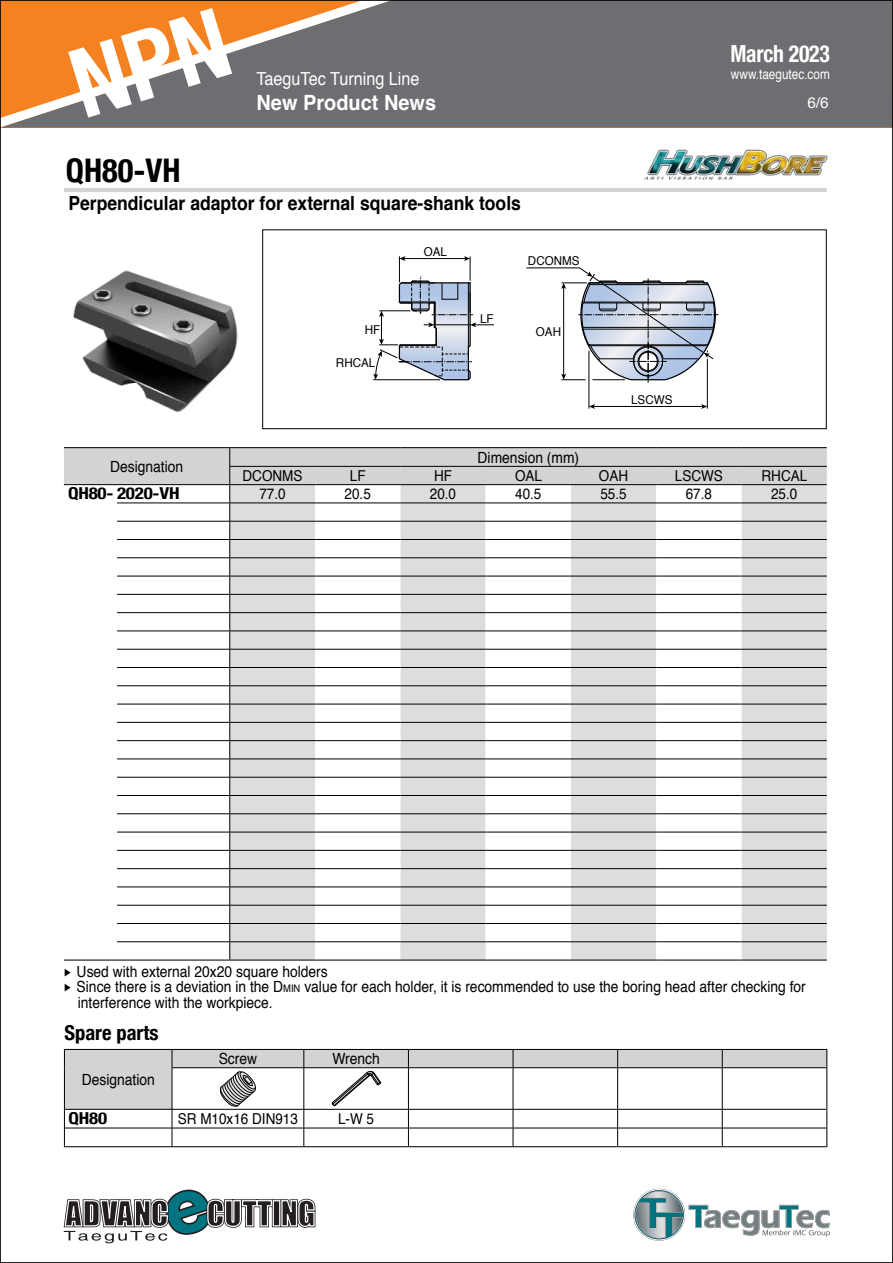
<style>
.page{position:relative;width:893px;height:1263px;background:#fff}
.page>*{position:absolute;margin:0;border:0;box-sizing:border-box;transform-origin:0 0}
.t1{font:700 condensed 32.55px "Helvetica Neue";color:#000}
.t2{font:700 condensed 23.55px "Helvetica Neue";letter-spacing:-.01em;color:#fff;scale:.92 1}
.t3{font:700 21px "Helvetica";color:#fff;scale:.95 1}
.t4{font:700 condensed 20.55px "Helvetica Neue";color:#000}
.t5{font:700 19.5px "Helvetica";color:#000;scale:.9 1}
.t6{font:18px "Helvetica";color:#fff;scale:.9 1}
.t7{font:700 condensed 16.35px "Helvetica Neue";letter-spacing:-.01em;color:#000;scale:1.15 1}
.t8{font:15.45px/15.5px "Helvetica";color:#000;scale:.9 1}
.t9{font:15.3px "Helvetica";color:#fff}
.t10{font:15px "Helvetica";color:#000;scale:.9 1}
.t11{font:13.8px "Helvetica";color:#fff;scale:.85 1}
.t12{font:12.15px "Helvetica";color:#000;scale:.95 1}
.s1{font-size:10.5px}
</style>
<div class="page">
<div style="left:423px;top:2px;width:468px;height:126px;background:#6d6e71"></div>
<svg style="left:2px;top:2px;width:421px;height:126px;background:#9e7c60"></svg>
<svg style="left:63px;top:1189px;width:253px;height:55px"></svg>
<svg style="left:633px;top:1188px;width:197px;height:53px"></svg>
<img style="left:73px;top:270px;width:165px;height:142px">
<div style="left:262px;top:229px;width:565px;height:200px;border:1px solid #000"></div>
<hr style="left:64px;top:188px;width:763px;height:4px;background:#d1d3d4">
<hr style="left:64px;top:447px;width:53px;height:1px;background:#000">
<hr style="left:117px;top:447px;width:113px;height:1px;background:#000">
<hr style="left:230px;top:447px;width:85px;height:1px;background:#000">
<hr style="left:315px;top:447px;width:85px;height:1px;background:#000">
<hr style="left:400px;top:447px;width:86px;height:1px;background:#000">
<hr style="left:486px;top:447px;width:85px;height:1px;background:#000">
<hr style="left:571px;top:447px;width:85px;height:1px;background:#000">
<hr style="left:656px;top:447px;width:85px;height:1px;background:#000">
<hr style="left:741px;top:447px;width:86px;height:1px;background:#000">
<hr style="left:64px;top:959px;width:53px;height:1px;background:#000">
<hr style="left:117px;top:959px;width:113px;height:1px;background:#000">
<hr style="left:230px;top:959px;width:85px;height:1px;background:#000">
<hr style="left:315px;top:959px;width:85px;height:1px;background:#000">
<hr style="left:400px;top:959px;width:86px;height:1px;background:#000">
<hr style="left:486px;top:959px;width:85px;height:1px;background:#000">
<hr style="left:571px;top:959px;width:85px;height:1px;background:#000">
<hr style="left:656px;top:959px;width:85px;height:1px;background:#000">
<hr style="left:741px;top:959px;width:86px;height:1px;background:#000">
<svg style="left:64px;top:448px;width:763px;height:511px"></svg>
<hr style="left:229px;top:466px;width:86px;height:1px;background:#000">
<hr style="left:315px;top:466px;width:85px;height:1px;background:#000">
<hr style="left:400px;top:466px;width:86px;height:1px;background:#000">
<hr style="left:486px;top:466px;width:85px;height:1px;background:#000">
<hr style="left:571px;top:466px;width:85px;height:1px;background:#000">
<hr style="left:656px;top:466px;width:85px;height:1px;background:#000">
<hr style="left:741px;top:466px;width:86px;height:1px;background:#000">
<hr style="left:230px;top:941px;width:85px;height:1px;background:#000">
<hr style="left:315px;top:941px;width:85px;height:1px;background:#000">
<hr style="left:400px;top:941px;width:86px;height:1px;background:#000">
<hr style="left:486px;top:941px;width:85px;height:1px;background:#000">
<hr style="left:571px;top:941px;width:85px;height:1px;background:#000">
<hr style="left:656px;top:941px;width:85px;height:1px;background:#000">
<hr style="left:741px;top:941px;width:86px;height:1px;background:#000">
<hr style="left:589px;top:351px;width:1px;height:58px;background:#000">
<hr style="left:707px;top:359px;width:1px;height:50px;background:#000">
<hr style="left:526px;top:268px;width:54px;height:1px;background:#000">
<svg style="left:561px;top:267px;width:157px;height:116px"></svg>
<hr style="left:593px;top:406px;width:110px;height:1px;background:#000">
<svg style="left:589px;top:404px;width:6px;height:5px"></svg>
<svg style="left:701px;top:404px;width:6px;height:5px"></svg>
<svg style="left:373px;top:256px;width:121px;height:125px"></svg>
<img style="left:644px;top:149px;width:184px;height:31px">
<div style="left:65px;top:1050px;width:107px;height:59px;background:#d1d3d4"></div>
<hr style="left:172px;top:1049px;width:132px;height:1px;background:#000">
<hr style="left:304px;top:1049px;width:104px;height:1px;background:#000">
<hr style="left:408px;top:1049px;width:105px;height:1px;background:#000">
<hr style="left:513px;top:1049px;width:105px;height:1px;background:#000">
<hr style="left:64px;top:1049px;width:108px;height:1px;background:#000">
<svg style="left:64px;top:1050px;width:1px;height:18px"></svg>
<hr style="left:64px;top:1068px;width:1px;height:41px;background:#000">
<hr style="left:618px;top:1049px;width:104px;height:1px;background:#000">
<hr style="left:722px;top:1049px;width:105px;height:1px;background:#000">
<svg style="left:64px;top:1109px;width:1px;height:37px"></svg>
<hr style="left:65px;top:1109px;width:107px;height:1px;background:#000">
<hr style="left:65px;top:1128px;width:107px;height:1px;background:#000">
<hr style="left:64px;top:1146px;width:108px;height:1px;background:#000">
<svg style="left:172px;top:1050px;width:655px;height:97px"></svg>
<svg style="left:68px;top:7px;width:164px;height:111px;background:#c6854f"></svg>
<p class="t6" style="left:256px;top:65px;width:183px">TaeguTec Turning Line</p>
<h3 class="t3" style="left:256px;top:86px;width:191px">New Product News</h3>
<h1 class="t1" style="left:66px;top:151px;width:116px">QH80-VH</h1>
<p class="t5" style="left:68px;top:187px;width:504px">Perpendicular adaptor for external square-shank tools</p>
<p class="t12" style="left:424px;top:243px;width:26px">OAL</p>
<p class="t12" style="left:528px;top:251px;width:56px">DCONMS</p>
<p class="t12" style="left:480px;top:309px;width:16px">LF</p>
<p class="t12" style="left:365px;top:320px;width:18px">HF</p>
<p class="t12" style="left:536px;top:322px;width:28px">OAH</p>
<p class="t12" style="left:336px;top:353px;width:43px">RHCAL</p>
<p class="t12" style="left:631px;top:390px;width:45px">LSCWS</p>
<h2 class="t2" style="left:730px;top:40px;width:110px">March 2023</h2>
<p class="t11" style="left:731px;top:64px;width:118px">www.taegutec.com</p>
<p class="t9" style="left:807px;top:91px;width:23px">6/6</p>
<p class="t8" style="left:110px;top:459px;width:83px">Designation</p>
<p class="t8" style="left:478px;top:450px;width:114px">Dimension (mm)</p>
<p class="t10" style="left:243px;top:464px;width:68px">DCONMS</p>
<p class="t10" style="left:350px;top:464px;width:19px">LF</p>
<p class="t10" style="left:434px;top:464px;width:21px">HF</p>
<p class="t10" style="left:515px;top:464px;width:32px">OAL</p>
<p class="t10" style="left:599px;top:464px;width:34px">OAH</p>
<p class="t10" style="left:675px;top:464px;width:55px">LSCWS</p>
<p class="t10" style="left:761px;top:464px;width:52px">RHCAL</p>
<p class="t7" style="left:68px;top:484px;width:98px">QH80- 2020-VH</p>
<p class="t10" style="left:259px;top:483px;width:31px">77.0</p>
<p class="t10" style="left:345px;top:483px;width:31px">20.5</p>
<p class="t10" style="left:430px;top:483px;width:31px">20.0</p>
<p class="t10" style="left:515px;top:483px;width:31px">40.5</p>
<p class="t10" style="left:600px;top:483px;width:31px">55.5</p>
<p class="t10" style="left:686px;top:483px;width:31px">67.8</p>
<p class="t10" style="left:771px;top:483px;width:31px">25.0</p>
<p class="t8" style="left:77px;top:964px;width:812px">Used with external 20x20 square holders<br>Since there is a deviation in the D<span class="s1">MIN</span> value for each holder, it is recommended to use the boring head after checking for interference with the workpiece.</p>
<h3 class="t4" style="left:64px;top:1020px;width:96px">Spare parts</h3>
<p class="t8" style="left:82px;top:1072px;width:83px">Designation</p>
<p class="t8" style="left:219px;top:1052px;width:44px">Screw</p>
<p class="t8" style="left:332px;top:1052px;width:54px">Wrench</p>
<p class="t7" style="left:69px;top:1108px;width:35px">QH80</p>
<p class="t10" style="left:178px;top:1107px;width:135px">SR M10x16 DIN913</p>
<p class="t10" style="left:338px;top:1107px;width:42px">L-W 5</p>
</div>
